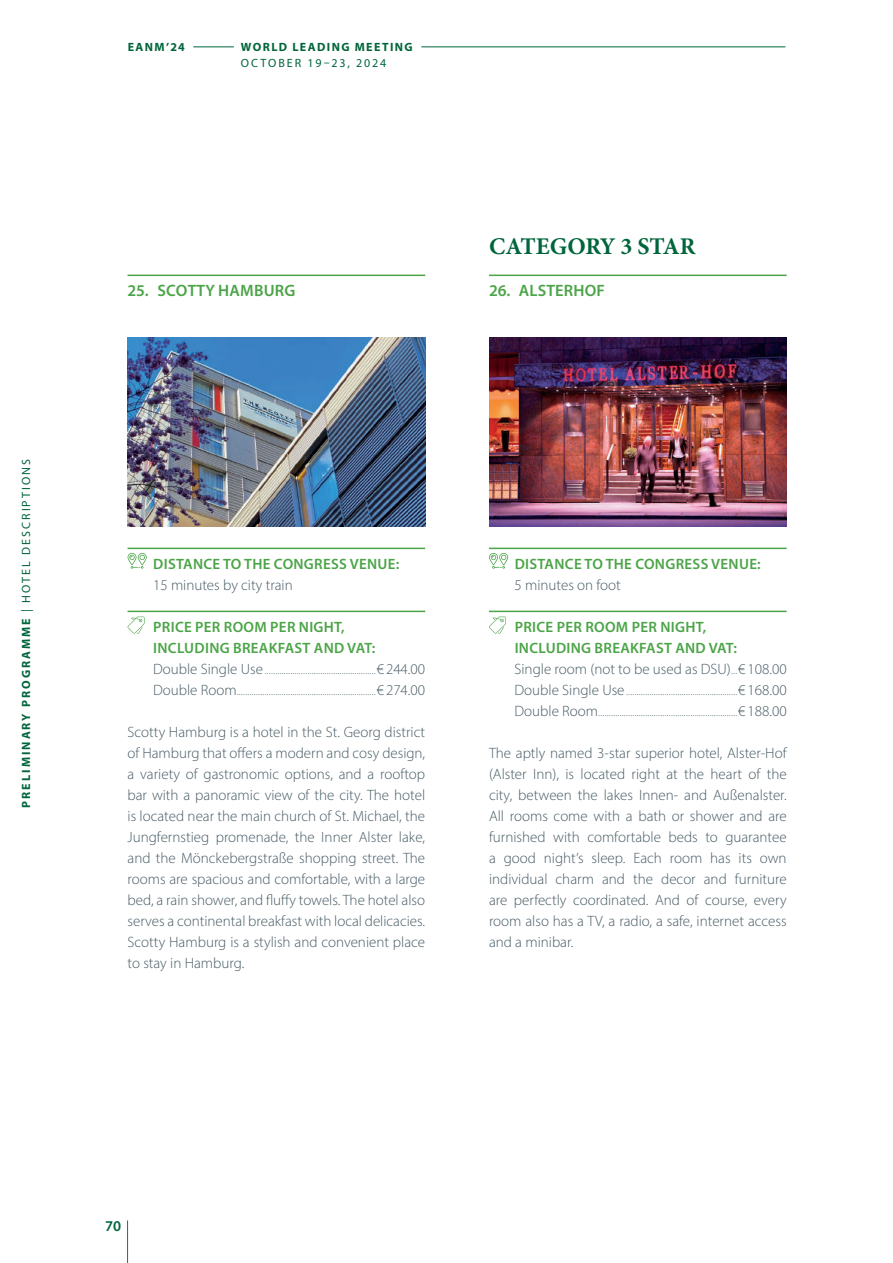
<style>
.page{position:relative;width:893px;height:1263px;background:#fff}
.page>*{position:absolute;margin:0;border:0;box-sizing:border-box;transform-origin:0 0}
.t1{font:700 24px "Minion Pro";letter-spacing:-.005em;color:#01653b}
.t2{font:600 16.5px "Myriad Pro";letter-spacing:.01em;color:#4ba447}
.t3{font:300 15px/21px "Myriad Pro";color:#465a64;text-align:justify}
.t4{font:600 15px/21px "Myriad Pro";letter-spacing:.02em;color:#4ba447}
.t5{font:600 15px "Myriad Pro";color:#01653b}
.t6{font:700 12px "Myriad Pro";letter-spacing:.17em;color:#01653b}
.t7{font:700 12px "Myriad Pro";letter-spacing:.125em;color:#01653b}
.t8{font:12px "Myriad Pro";letter-spacing:.15em;color:#01653b}
.t9{font:300 10.5px/21px "Myriad Pro";color:#465a64}
.s1{font-weight:400}
.s2{font-size:15px}
.s3{font-weight:300;color:#465a64}
.s4{font-weight:300;font-size:10.5px;color:#465a64}
</style>
<div class="page">
<hr style="left:127px;top:1220px;width:1px;height:43px;background:#465a64">
<hr style="left:193px;top:46px;width:41px;height:1px;background:#01653b">
<hr style="left:421px;top:46px;width:364px;height:1px;background:#01653b">
<hr style="left:128px;top:275px;width:297px;height:1px;background:#4ba447">
<hr style="left:128px;top:548px;width:297px;height:1px;background:#4ba447">
<hr style="left:128px;top:611px;width:297px;height:1px;background:#4ba447">
<img style="left:128px;top:338px;width:297px;height:189px">
<hr style="left:489px;top:275px;width:298px;height:1px;background:#4ba447">
<hr style="left:489px;top:548px;width:298px;height:1px;background:#4ba447">
<hr style="left:489px;top:611px;width:298px;height:1px;background:#4ba447">
<img style="left:489px;top:338px;width:298px;height:189px">
<svg style="left:128px;top:553px;width:19px;height:16px"></svg>
<svg style="left:128px;top:617px;width:17px;height:17px"></svg>
<svg style="left:489px;top:553px;width:19px;height:16px"></svg>
<svg style="left:489px;top:617px;width:17px;height:17px"></svg>
<p class="t6" style="left:18px;top:808px;width:350px;rotate:-90deg">PRELIMINARY PROGRAMME <span class="s1">| HOTEL DESCRIPTIONS</span></p>
<p class="t7" style="left:128px;top:39px;width:59px">EANM’24</p>
<p class="t7" style="left:241px;top:39px;width:174px">WORLD LEADING MEETING</p>
<p class="t8" style="left:241px;top:56px;width:147px">OCTOBER 19–23, 2024</p>
<p class="t2" style="left:128px;top:280px;width:169px">25. SCOTTY HAMBURG</p>
<h1 class="t1" style="left:489px;top:229px;width:208px">CATEGORY 3 STAR</h1>
<p class="t2" style="left:489px;top:280px;width:117px">26. ALSTERHOF</p>
<p class="t4" style="left:153px;top:553px;width:248px">DISTANCE TO THE CONGRESS VENUE:</p>
<p class="t3" style="left:153px;top:574px;width:141px">15 minutes by city train</p>
<p class="t4" style="left:153px;top:616px;width:224px">PRICE PER ROOM PER NIGHT,<br>INCLUDING BREAKFAST AND VAT:</p>
<p class="t9" style="left:153px;top:659px;width:274px"><span class="s2">Double Single Use</span>....................................................<span class="s2">€244.00<br>Double Room</span>.................................................................<span class="s2">€274.00</span></p>
<p class="t3" style="left:128px;top:721px;width:299px">Scotty Hamburg is a hotel in the St. Georg district of Hamburg that offers a modern and cosy design, a variety of gastronomic options, and a rooftop bar with a panoramic view of the city. The hotel is located near the main church of St. Michael, the Jungfernstieg promenade, the Inner Alster lake, and the Mönckebergstraße shopping street. The rooms are spacious and comfortable, with a large bed, a rain shower, and fluffy towels. The hotel also serves a continental breakfast with local delicacies.<br>Scotty Hamburg is a stylish and convenient place to stay in Hamburg.</p>
<p class="t4" style="left:515px;top:553px;width:248px">DISTANCE TO THE CONGRESS VENUE:</p>
<p class="t3" style="left:514px;top:574px;width:108px">5 minutes on foot</p>
<p class="t4" style="left:514px;top:616px;width:274px">PRICE PER ROOM PER NIGHT,<br>INCLUDING BREAKFAST AND VAT:<br><span class="s3">Single room (not to be used as DSU)</span><span class="s4">...</span><span class="s3">€ 108.00</span></p>
<p class="t9" style="left:514px;top:680px;width:274px"><span class="s2">Double Single Use</span>....................................................<span class="s2">€168.00<br>Double Room</span>.................................................................<span class="s2">€188.00</span></p>
<p class="t3" style="left:489px;top:742px;width:299px">The aptly named 3-star superior hotel, Alster-Hof (Alster Inn), is located right at the heart of the city, between the lakes Innen- and Außenalster.<br>All rooms come with a bath or shower and are furnished with comfortable beds to guarantee a good night’s sleep. Each room has its own individual charm and the decor and furniture are perfectly coordinated. And of course, every room also has a TV, a radio, a safe, internet access and a minibar.</p>
<p class="t5" style="left:105px;top:1216px;width:18px">70</p>
</div>
